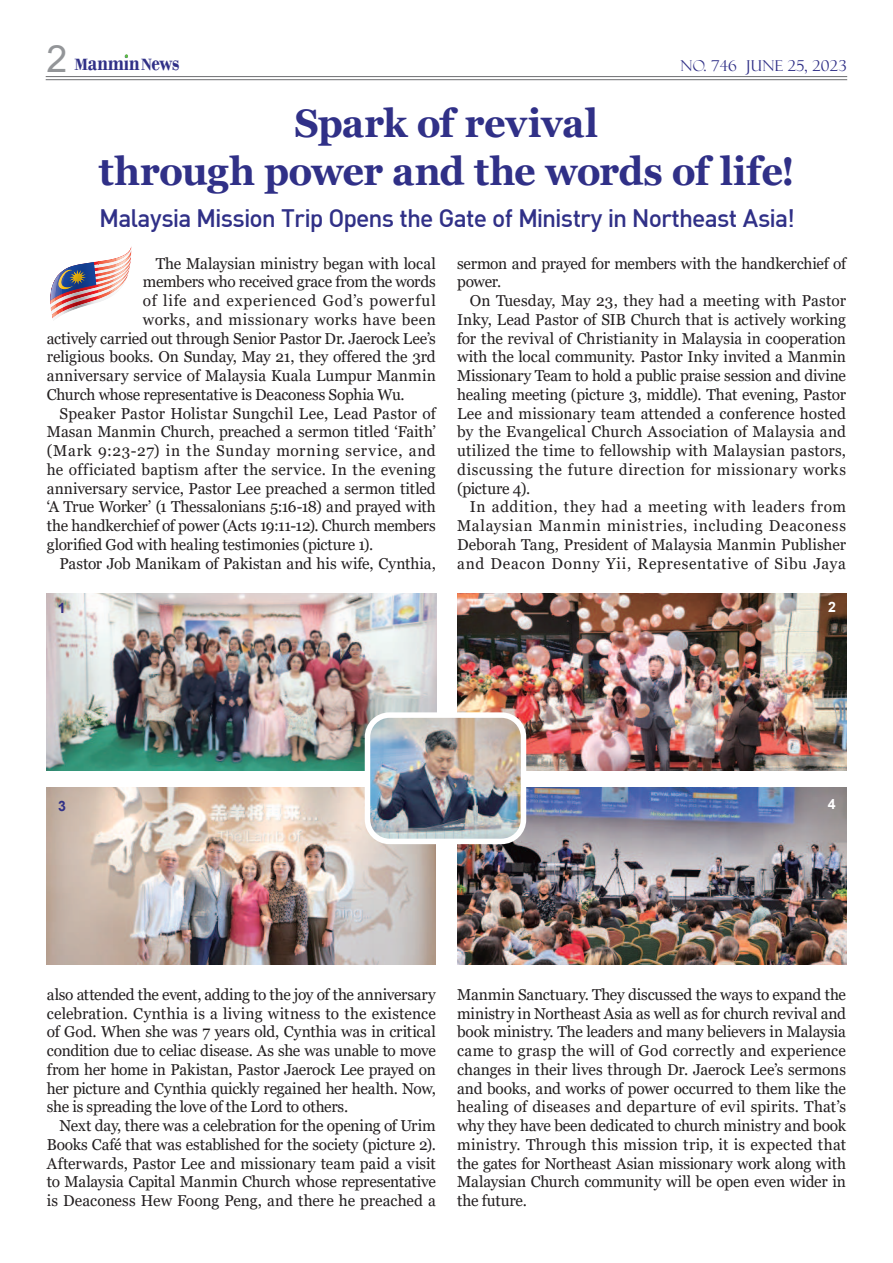
<style>
.page{position:relative;width:893px;height:1263px;background:#fff}
.page>*{position:absolute;margin:0;border:0;box-sizing:border-box;transform-origin:0 0}
.t1{font:700 39.75px/48px "Georgia";letter-spacing:-.015em;color:#303087;text-align:center;scale:.95 1}
.t2{font:24.75px "Dinmed";letter-spacing:-.035em;color:#303087}
.t3{font:700 23.7px "Bodoni";color:#303087;scale:.82 1}
.t4{font:700 17.1px "Bodoni";color:#303087}
.t5{font:15.75px/18.8px "Georgia";letter-spacing:-.005em;color:#231f20;text-align:justify}
.t6{font:15.75px "Georgia";letter-spacing:.02em;color:#231f20}
.t7{font:15.75px "Georgia";letter-spacing:.015em;color:#231f20}
.t8{font:15.75px "Georgia";letter-spacing:.04em;color:#231f20}
.t9{font:15.75px "Georgia";letter-spacing:.05em;color:#231f20}
.t10{font:15.75px "Georgia";letter-spacing:.025em;color:#231f20}
.t11{font:15px "Felix Titling";letter-spacing:.02em;color:#303087}
.t12{font:700 14.25px "Arial";color:#303087}
.t13{font:700 14.25px "Arial";color:#fff}
.s1{font-family:"Arial";font-weight:400;font-size:37.5px;color:#939598}
.s2{font-size:17.1px}
</style>
<div class="page">
<hr style="left:46px;top:76px;width:801px;height:1px;background:#6d6e71">
<hr style="left:46px;top:79px;width:801px;height:1px;background:#6d6e71">
<svg style="left:125px;top:54px;width:3px;height:4px"></svg>
<img style="left:50px;top:246px;width:82px;height:73px">
<img style="left:60px;top:267px;width:9px;height:28px">
<img style="left:61px;top:271px;width:6px;height:18px">
<img style="left:457px;top:594px;width:389px;height:176px">
<img style="left:47px;top:594px;width:389px;height:176px">
<img style="left:457px;top:788px;width:389px;height:176px">
<img style="left:47px;top:788px;width:389px;height:176px">
<img style="left:367px;top:715px;width:156px;height:126px;border-radius:22px">
<div style="left:365px;top:712px;width:161px;height:132px;border:5px solid #fff;border-radius:22px"></div>
<h3 class="t3" style="left:47px;top:48px;width:164px"><span class="s1">2</span> <span class="s2">M</span>anmin ews</h3>
<p class="t4" style="left:141px;top:54px;width:12px">N</p>
<p class="t11" style="left:680px;top:60px;width:168px">NO. 746 JUNE 25, 2023</p>
<h1 class="t1" style="left:99px;top:102px;width:734px">Spark of revival<br>through power and the words of life!</h1>
<h2 class="t2" style="left:99px;top:207px;width:697px">Malaysia Mission Trip Opens the Gate of Ministry in Northeast Asia!</h2>
<p class="t5" style="left:156px;top:255px;width:281px">The Malaysian ministry began with local</p>
<p class="t5" style="left:143px;top:274px;width:294px">members who received grace from the words</p>
<p class="t9" style="left:143px;top:294px;width:294px">of life and experienced God’s powerful</p>
<p class="t10" style="left:143px;top:313px;width:294px">works, and missionary works have been</p>
<p class="t5" style="left:47px;top:330px;width:390px">actively carried out through Senior Pastor Dr. Jaerock Lee’s</p>
<p class="t5" style="left:47px;top:349px;width:390px">religious books. On Sunday, May 21, they offered the 3rd</p>
<p class="t5" style="left:47px;top:368px;width:390px">anniversary service of Malaysia Kuala Lumpur Manmin</p>
<p class="t5" style="left:47px;top:386px;width:359px">Church whose representative is Deaconess Sophia Wu.</p>
<p class="t7" style="left:60px;top:407px;width:377px">Speaker Pastor Holistar Sungchil Lee, Lead Pastor of</p>
<p class="t5" style="left:47px;top:424px;width:390px">Masan Manmin Church, preached a sermon titled ‘Faith’</p>
<p class="t8" style="left:47px;top:444px;width:390px">(Mark 9:23-27) in the Sunday morning service, and</p>
<p class="t6" style="left:47px;top:463px;width:390px">he officiated baptism after the service. In the evening</p>
<p class="t5" style="left:47px;top:480px;width:390px">anniversary service, Pastor Lee preached a sermon titled</p>
<p class="t5" style="left:47px;top:499px;width:390px">‘A True Worker’ (1 Thessalonians 5:16-18) and prayed with</p>
<p class="t5" style="left:47px;top:518px;width:390px">the handkerchief of power (Acts 19:11-12). Church members</p>
<p class="t5" style="left:47px;top:536px;width:328px">glorified God with healing testimonies (picture 1).</p>
<p class="t5" style="left:60px;top:555px;width:377px">Pastor Job Manikam of Pakistan and his wife, Cynthia,</p>
<p class="t5" style="left:457px;top:255px;width:390px">sermon and prayed for members with the handkerchief of power.</p>
<p class="t5" style="left:457px;top:293px;width:390px;text-indent:13px">On Tuesday, May 23, they had a meeting with Pastor Inky, Lead Pastor of SIB Church that is actively working for the revival of Christianity in Malaysia in cooperation with the local community. Pastor Inky invited a Manmin Missionary Team to hold a public praise session and divine healing meeting (picture 3, middle). That evening, Pastor Lee and missionary team attended a conference hosted by the Evangelical Church Association of Malaysia and utilized the time to fellowship with Malaysian pastors, discussing the future direction for missionary works (picture 4).</p>
<p class="t5" style="left:457px;top:499px;width:390px;text-indent:13px">In addition, they had a meeting with leaders from Malaysian Manmin ministries, including Deaconess Deborah Tang, President of Malaysia Manmin Publisher and Deacon Donny Yii, Representative of Sibu Jaya</p>
<p class="t12" style="left:58px;top:603px;width:9px">1</p>
<p class="t13" style="left:828px;top:602px;width:9px">2</p>
<p class="t12" style="left:58px;top:801px;width:9px">3</p>
<p class="t13" style="left:827px;top:798px;width:9px">4</p>
<p class="t5" style="left:47px;top:986px;width:390px">also attended the event, adding to the joy of the anniversary celebration. Cynthia is a living witness to the existence of God. When she was 7 years old, Cynthia was in critical condition due to celiac disease. As she was unable to move from her home in Pakistan, Pastor Jaerock Lee prayed on her picture and Cynthia quickly regained her health. Now, she is spreading the love of the Lord to others.</p>
<p class="t5" style="left:47px;top:1118px;width:390px;text-indent:13px">Next day, there was a celebration for the opening of Urim Books Café that was established for the society (picture 2).<br>Afterwards, Pastor Lee and missionary team paid a visit to Malaysia Capital Manmin Church whose representative is Deaconess Hew Foong Peng, and there he preached a</p>
<p class="t5" style="left:457px;top:986px;width:390px">Manmin Sanctuary. They discussed the ways to expand the ministry in Northeast Asia as well as for church revival and book ministry. The leaders and many believers in Malaysia came to grasp the will of God correctly and experience changes in their lives through Dr. Jaerock Lee’s sermons and books, and works of power occurred to them like the healing of diseases and departure of evil spirits. That’s why they have been dedicated to church ministry and book ministry. Through this mission trip, it is expected that the gates for Northeast Asian missionary work along with Malaysian Church community will be open even wider in the future.</p>
</div>
